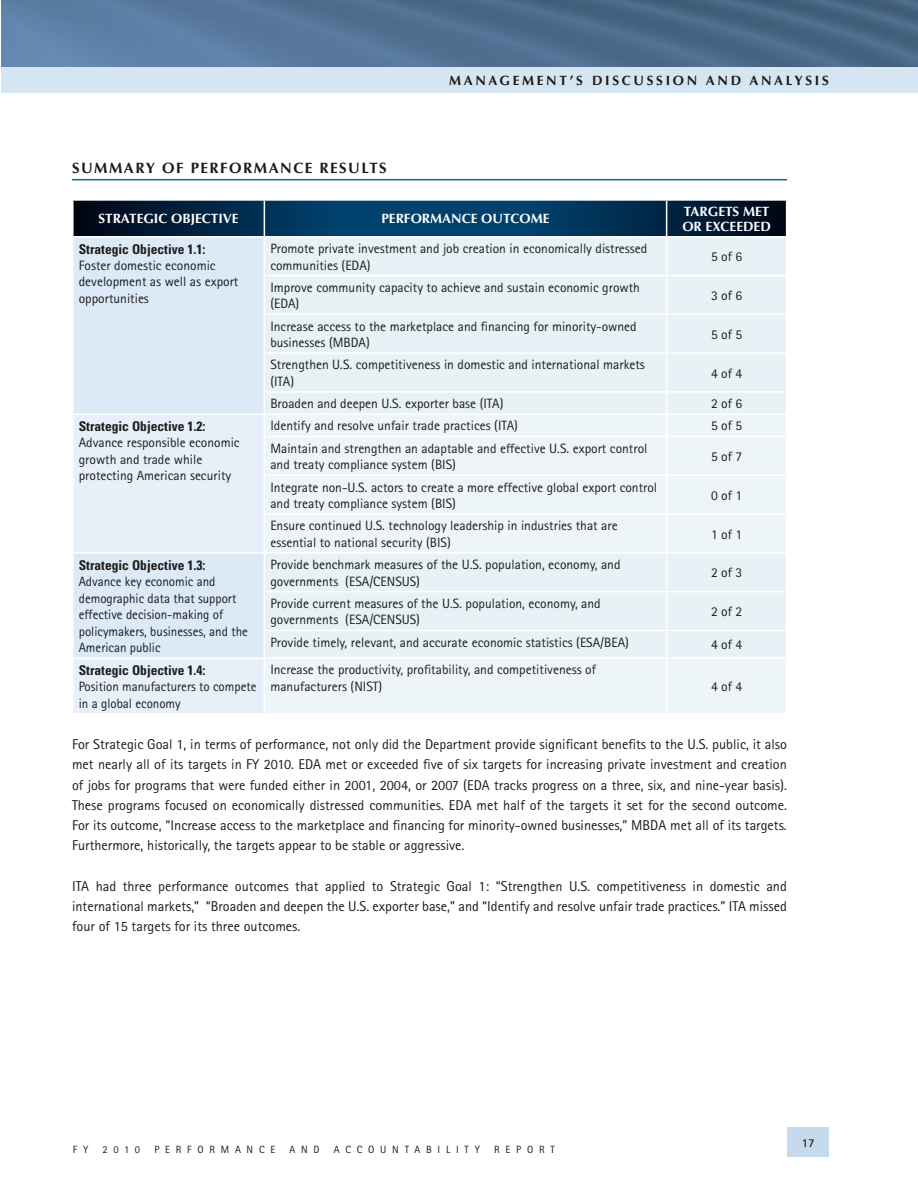
<style>
.page{position:relative;width:918px;height:1188px;background:#fff}
.page>*{position:absolute;margin:0;border:0;box-sizing:border-box;transform-origin:0 0}
.t1{font:700 15px "Optima";color:#1c1c1a}
.t2{font:14.25px/20.2px "Rotis Sans Serif";color:#1c1c1a;text-align:justify}
.t3{font:13.5px/16.5px "Rotis Sans Serif";color:#1c1c1a}
.t4{font:13.5px/16.5px "Rotis Sans Serif";color:#1c1c1a;scale:.96 1}
.t5{font:700 condensed 13.5px "Univers";color:#1c1c1a}
.t6{font:700 13.5px "Optima";color:#fff}
.t7{font:700 13.5px "Optima";letter-spacing:.2em;color:#1c1c1a}
.t8{font:700 12px "Rotis Sans Serif";color:#1c1c1a}
.t9{font:10.5px "Rotis Sans Serif";letter-spacing:.55em;color:#1c1c1a}
</style>
<div class="page">
<hr style="left:72px;top:179px;width:715px;height:1px;background:#006a91">
<svg style="left:74px;top:201px;width:712px;height:35px;background:#002b4e"></svg>
<div style="left:74px;top:238px;width:190px;height:175px;background:#dce9f7"></div>
<div style="left:265px;top:238px;width:521px;height:175px;background:#e7f1f6"></div>
<svg style="left:74px;top:415px;width:190px;height:298px;background:#e3ecf8"></svg>
<div style="left:265px;top:415px;width:521px;height:298px;background:#eef5f9"></div>
<hr style="left:264px;top:201px;width:1px;height:35px;background:#fff">
<hr style="left:666px;top:201px;width:1px;height:35px;background:#fff">
<hr style="left:666px;top:238px;width:1px;height:37px;background:#fff">
<hr style="left:264px;top:275px;width:403px;height:1px;background:#fff">
<hr style="left:667px;top:275px;width:120px;height:1px;background:#fff">
<hr style="left:666px;top:276px;width:1px;height:38px;background:#fff">
<hr style="left:264px;top:314px;width:403px;height:1px;background:#fff">
<hr style="left:667px;top:314px;width:120px;height:1px;background:#fff">
<hr style="left:666px;top:315px;width:1px;height:37px;background:#fff">
<hr style="left:264px;top:352px;width:403px;height:2px;background:#fff">
<hr style="left:667px;top:352px;width:120px;height:2px;background:#fff">
<hr style="left:666px;top:354px;width:1px;height:37px;background:#fff">
<hr style="left:264px;top:391px;width:403px;height:2px;background:#fff">
<hr style="left:667px;top:391px;width:120px;height:2px;background:#fff">
<svg style="left:666px;top:393px;width:1px;height:43px"></svg>
<hr style="left:264px;top:436px;width:403px;height:1px;background:#fff">
<hr style="left:667px;top:436px;width:120px;height:1px;background:#fff">
<hr style="left:666px;top:437px;width:1px;height:38px;background:#fff">
<hr style="left:264px;top:475px;width:403px;height:1px;background:#fff">
<hr style="left:667px;top:475px;width:120px;height:1px;background:#fff">
<hr style="left:666px;top:476px;width:1px;height:37px;background:#fff">
<hr style="left:264px;top:513px;width:403px;height:2px;background:#fff">
<hr style="left:667px;top:513px;width:120px;height:2px;background:#fff">
<hr style="left:666px;top:515px;width:1px;height:37px;background:#fff">
<hr style="left:72px;top:552px;width:192px;height:2px;background:#fff">
<hr style="left:264px;top:552px;width:403px;height:2px;background:#fff">
<hr style="left:667px;top:552px;width:120px;height:2px;background:#fff">
<hr style="left:666px;top:554px;width:1px;height:37px;background:#fff">
<hr style="left:264px;top:591px;width:403px;height:1px;background:#fff">
<hr style="left:667px;top:591px;width:120px;height:1px;background:#fff">
<hr style="left:666px;top:592px;width:1px;height:38px;background:#fff">
<hr style="left:667px;top:630px;width:120px;height:1px;background:#fff">
<svg style="left:666px;top:631px;width:1px;height:26px"></svg>
<hr style="left:666px;top:659px;width:1px;height:54px;background:#fff">
<hr style="left:264px;top:630px;width:403px;height:1px;background:#fff">
<hr style="left:72px;top:657px;width:192px;height:2px;background:#fff">
<hr style="left:264px;top:657px;width:403px;height:2px;background:#fff">
<hr style="left:667px;top:657px;width:120px;height:2px;background:#fff">
<div style="left:788px;top:1127px;width:41px;height:29px;background:#c5dbed"></div>
<img style="left:1px;top:0;width:917px;height:67px">
<div style="left:1px;top:67px;width:917px;height:25px;background:#d6e5f2"></div>
<p class="t1" style="left:72px;top:159px;width:23px">SUMMAR</p>
<p class="t1" style="left:146px;top:159px;width:67px">Y OF PERFORMANCE</p>
<p class="t1" style="left:320px;top:159px;width:21px">RESULTS</p>
<p class="t7" style="left:449px;top:72px;width:381px">MANAGEMENT’S DISCUSSION AND ANALYSIS</p>
<p class="t6" style="left:98px;top:211px;width:16px">STRATEGIC</p>
<p class="t6" style="left:171px;top:211px;width:32px">OBJECTI</p>
<p class="t6" style="left:223px;top:211px;width:16px">VE</p>
<p class="t6" style="left:381px;top:211px;width:18px">PERFORMANCE</p>
<p class="t6" style="left:481px;top:211px;width:11px">OUTCOME</p>
<p class="t6" style="left:684px;top:203px;width:9px">TARGETS</p>
<p class="t6" style="left:743px;top:203px;width:10px">MET</p>
<p class="t6" style="left:682px;top:218px;width:48px">OR EXCEEDED</p>
<p class="t5" style="left:79px;top:240px;width:128px">Strategic Objective 1.1:</p>
<p class="t3" style="left:79px;top:257px;width:161px">Foster domestic economic development as well as export opportunities</p>
<p class="t5" style="left:79px;top:418px;width:128px">Strategic Objective 1.2:</p>
<p class="t3" style="left:79px;top:435px;width:162px">Advance responsible economic growth and trade while protecting American security</p>
<p class="t5" style="left:79px;top:556px;width:128px">Strategic Objective 1.3:</p>
<p class="t4" style="left:79px;top:573px;width:178px">Advance key economic and demographic data that support effective decision-making of policymakers, businesses, and the<br>American public</p>
<p class="t5" style="left:79px;top:662px;width:128px">Strategic Objective 1.4:</p>
<p class="t4" style="left:79px;top:678px;width:187px">Position manufacturers to compete in a global economy</p>
<p class="t3" style="left:270px;top:240px;width:379px">Promote private investment and job creation in economically distressed communities (EDA)</p>
<p class="t3" style="left:711px;top:248px;width:33px">5 of 6</p>
<p class="t3" style="left:270px;top:279px;width:371px">Improve community capacity to achieve and sustain economic growth (EDA)</p>
<p class="t3" style="left:711px;top:287px;width:33px">3 of 6</p>
<p class="t3" style="left:270px;top:318px;width:368px">Increase access to the marketplace and financing for minority-owned businesses (MBDA)</p>
<p class="t3" style="left:711px;top:326px;width:33px">5 of 5</p>
<p class="t3" style="left:270px;top:356px;width:376px">Strengthen U.S. competitiveness in domestic and international markets (ITA)</p>
<p class="t3" style="left:711px;top:365px;width:33px">4 of 4</p>
<p class="t3" style="left:270px;top:395px;width:235px">Broaden and deepen U.S. exporter base (ITA)</p>
<p class="t3" style="left:711px;top:395px;width:33px">2 of 6</p>
<p class="t3" style="left:270px;top:418px;width:249px">Identify and resolve unfair trade practices (ITA)</p>
<p class="t3" style="left:711px;top:418px;width:33px">5 of 5</p>
<p class="t3" style="left:270px;top:440px;width:379px">Maintain and strengthen an adaptable and effective U.S. export control and treaty compliance system (BIS)</p>
<p class="t3" style="left:711px;top:448px;width:33px">5 of 7</p>
<p class="t3" style="left:270px;top:479px;width:388px">Integrate non-U.S. actors to create a more effective global export control and treaty compliance system (BIS)</p>
<p class="t3" style="left:711px;top:487px;width:33px">0 of 1</p>
<p class="t3" style="left:270px;top:517px;width:349px">Ensure continued U.S. technology leadership in industries that are essential to national security (BIS)</p>
<p class="t3" style="left:711px;top:526px;width:33px">1 of 1</p>
<p class="t3" style="left:270px;top:556px;width:352px">Provide benchmark measures of the U.S. population, economy, and governments (ESA/CENSUS)</p>
<p class="t3" style="left:711px;top:564px;width:33px">2 of 3</p>
<p class="t3" style="left:270px;top:595px;width:332px">Provide current measures of the U.S. population, economy, and governments (ESA/CENSUS)</p>
<p class="t3" style="left:711px;top:603px;width:33px">2 of 2</p>
<p class="t3" style="left:270px;top:634px;width:360px">Provide timely, relevant, and accurate economic statistics (ESA/BEA)</p>
<p class="t3" style="left:711px;top:636px;width:33px">4 of 4</p>
<p class="t3" style="left:270px;top:661px;width:327px">Increase the productivity, profitability, and competitiveness of manufacturers (NIST)</p>
<p class="t3" style="left:711px;top:678px;width:33px">4 of 4</p>
<p class="t2" style="left:72px;top:734px;width:717px">For Strategic Goal 1, in terms of performance, not only did the Department provide significant benefits to the U.S. public, it also met nearly all of its targets in FY 2010. EDA met or exceeded five of six targets for increasing private investment and creation of jobs for programs that were funded either in 2001, 2004, or 2007 (EDA tracks progress on a three, six, and nine-year basis).<br>These programs focused on economically distressed communities. EDA met half of the targets it set for the second outcome.<br>For its outcome, “Increase access to the marketplace and financing for minority-owned businesses,” MBDA met all of its targets.<br>Furthermore, historically, the targets appear to be stable or aggressive.</p>
<p class="t2" style="left:72px;top:876px;width:716px">ITA had three performance outcomes that applied to Strategic Goal 1: “Strengthen U.S. competitiveness in domestic and international markets,” “Broaden and deepen the U.S. exporter base,” and “Identify and resolve unfair trade practices.” ITA missed four of 15 targets for its three outcomes.</p>
<p class="t9" style="left:73px;top:1143px;width:17px">F Y</p>
<p class="t9" style="left:103px;top:1143px;width:39px">2010</p>
<p class="t9" style="left:154px;top:1143px;width:122px">PERFORMANCE</p>
<p class="t9" style="left:290px;top:1143px;width:32px">AND</p>
<p class="t9" style="left:334px;top:1143px;width:148px">ACCOUNTABILITY</p>
<p class="t9" style="left:494px;top:1143px;width:62px">REPORT</p>
<p class="t8" style="left:802px;top:1135px;width:14px">17</p>
</div>
